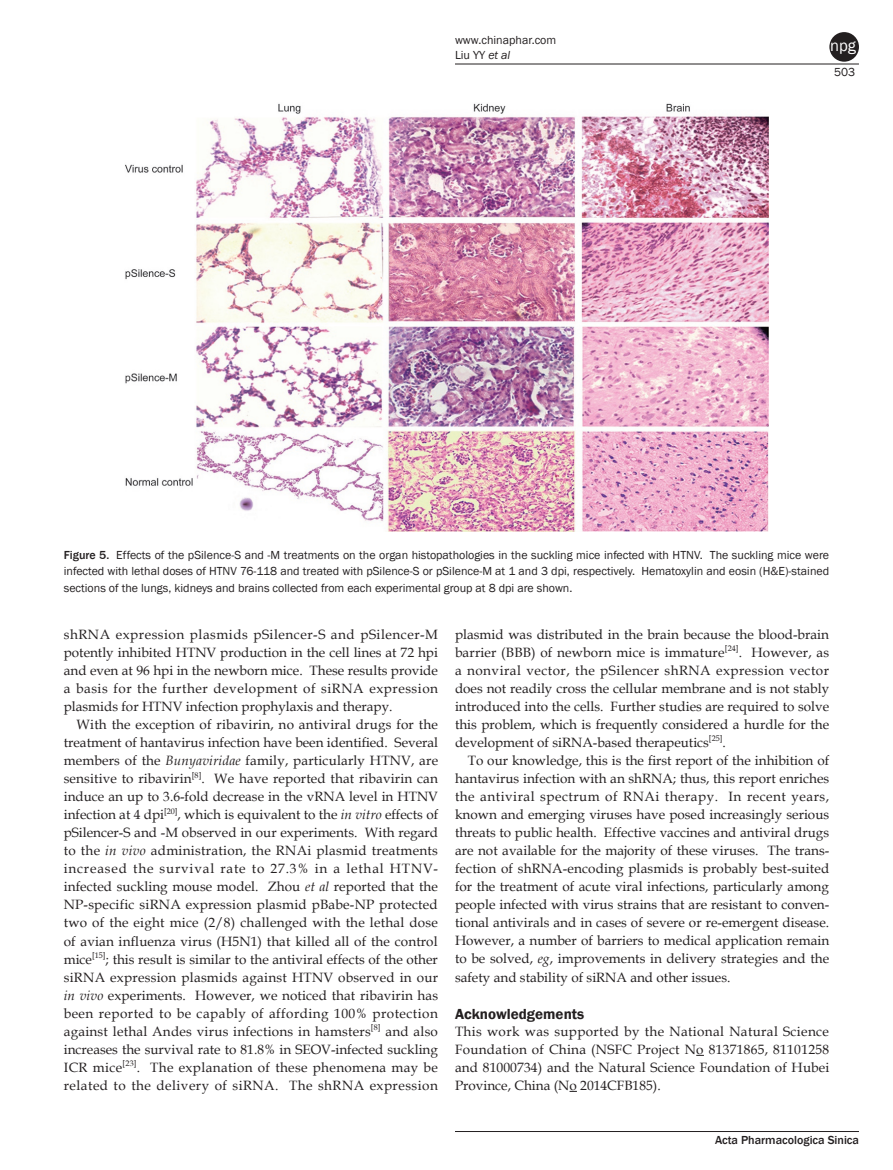
<style>
.page{position:relative;width:893px;height:1170px;background:#fff}
.page>*{position:absolute;margin:0;border:0;box-sizing:border-box;transform-origin:0 0}
.t1{font:16.5px "Franklin Gothic";color:#fff}
.t2{font:600 15px "Franklin Gothic";color:#231f20}
.t3{font:13.5px/18px "Book Antiqua";color:#231f20;text-align:justify}
.t4{font:13.5px "Book Antiqua 2";color:#231f20}
.t5{font:12px/16.5px "Franklin Gothic Book 2";color:#231f20;text-align:justify}
.t6{font:12px/15px "Franklin Gothic";color:#231f20}
.t7{font:12px "Franklin Gothic Medium 2";color:#231f20}
.s1{font-style:italic}
.s2{font-family:"Franklin Gothic";font-weight:500}
</style>
<div class="page">
<hr style="left:455px;top:64px;width:404px;height:1px;background:#231f20">
<hr style="left:455px;top:1131px;width:404px;height:1px;background:#231f20">
<div style="left:829px;top:32px;width:30px;height:30px;background:#231f20;border-radius:50%"></div>
<img style="left:125px;top:103px;width:644px;height:429px">
<p class="t6" style="left:455px;top:32px;width:103px">www.chinaphar.com<br>Liu YY <span class="s1">et al</span></p>
<p class="t1" style="left:830px;top:35px;width:27px">npg</p>
<p class="t5" style="left:834px;top:64px;width:23px">503</p>
<p class="t5" style="left:64px;top:547px;width:767px"><span class="s2">Figure 5.</span> Effects of the pSilence-S and -M treatments on the organ histopathologies in the suckling mice infected with HTNV. The suckling mice were infected with lethal doses of HTNV 76-118 and treated with pSilence-S or pSilence-M at 1 and 3 dpi, respectively. Hematoxylin and eosin (H&amp;E)-stained sections of the lungs, kidneys and brains collected from each experimental group at 8 dpi are shown.</p>
<p class="t3" style="left:64px;top:625px;width:376px">shRNA expression plasmids pSilencer-S and pSilencer-M potently inhibited HTNV production in the cell lines at 72 hpi and even at 96 hpi in the newborn mice. These results provide a basis for the further development of siRNA expression plasmids for HTNV infection prophylaxis and therapy.</p>
<p class="t3" style="left:77px;top:715px;width:363px">With the exception of ribavirin, no antiviral drugs for the</p>
<p class="t4" style="left:64px;top:733px;width:376px">treatment of hantavirus infection have been identified. Several</p>
<p class="t3" style="left:64px;top:751px;width:376px">members of the <span class="s1">Bunyaviridae</span> family, particularly HTNV, are sensitive to ribavirin<sup>[8]</sup>. We have reported that ribavirin can induce an up to 3.6-fold decrease in the vRNA level in HTNV infection at 4 dpi<sup>[20]</sup>, which is equivalent to the <span class="s1">in vitro</span> effects of pSilencer-S and -M observed in our experiments. With regard to the <span class="s1">in vivo</span> administration, the RNAi plasmid treatments increased the survival rate to 27.3% in a lethal HTNV&shy;infected suckling mouse model. Zhou <span class="s1">et al</span> reported that the NP-specific siRNA expression plasmid pBabe-NP protected two of the eight mice (2/8) challenged with the lethal dose of avian influenza virus (H5N1) that killed all of the control mice<sup>[15]</sup>; this result is similar to the antiviral effects of the other siRNA expression plasmids against HTNV observed in our <span class="s1">in vivo</span> experiments. However, we noticed that ribavirin has been reported to be capably of affording 100% protection against lethal Andes virus infections in hamsters<sup>[8]</sup> and also increases the survival rate to 81.8% in SEOV-infected suckling ICR mice<sup>[23]</sup>. The explanation of these phenomena may be related to the delivery of siRNA. The shRNA expression</p>
<p class="t3" style="left:455px;top:625px;width:376px">plasmid was distributed in the brain because the blood-brain barrier (BBB) of newborn mice is immature<sup>[24]</sup>. However, as a nonviral vector, the pSilencer shRNA expression vector does not readily cross the cellular membrane and is not stably introduced into the cells. Further studies are required to solve this problem, which is frequently considered a hurdle for the development of siRNA-based therapeutics<sup>[25]</sup>.</p>
<p class="t4" style="left:468px;top:751px;width:363px">To our knowledge, this is the first report of the inhibition of</p>
<p class="t3" style="left:455px;top:769px;width:376px">hantavirus infection with an shRNA; thus, this report enriches the antiviral spectrum of RNAi therapy. In recent years, known and emerging viruses have posed increasingly serious threats to public health. Effective vaccines and antiviral drugs are not available for the majority of these viruses. The trans&shy;fection of shRNA-encoding plasmids is probably best-suited for the treatment of acute viral infections, particularly among people infected with virus strains that are resistant to conven&shy;tional antivirals and in cases of severe or re-emergent disease.<br>However, a number of barriers to medical application remain to be solved, <span class="s1">eg</span>, improvements in delivery strategies and the safety and stability of siRNA and other issues.</p>
<p class="t2" style="left:455px;top:1004px;width:131px">Acknowledgements</p>
<p class="t3" style="left:455px;top:1021px;width:376px">This work was supported by the National Natural Science Foundation of China (NSFC Project No 81371865, 81101258 and 81000734) and the Natural Science Foundation of Hubei Province, China (No 2014CFB185).</p>
<p class="t7" style="left:715px;top:1132px;width:145px">Acta Pharmacologica Sinica</p>
</div>
